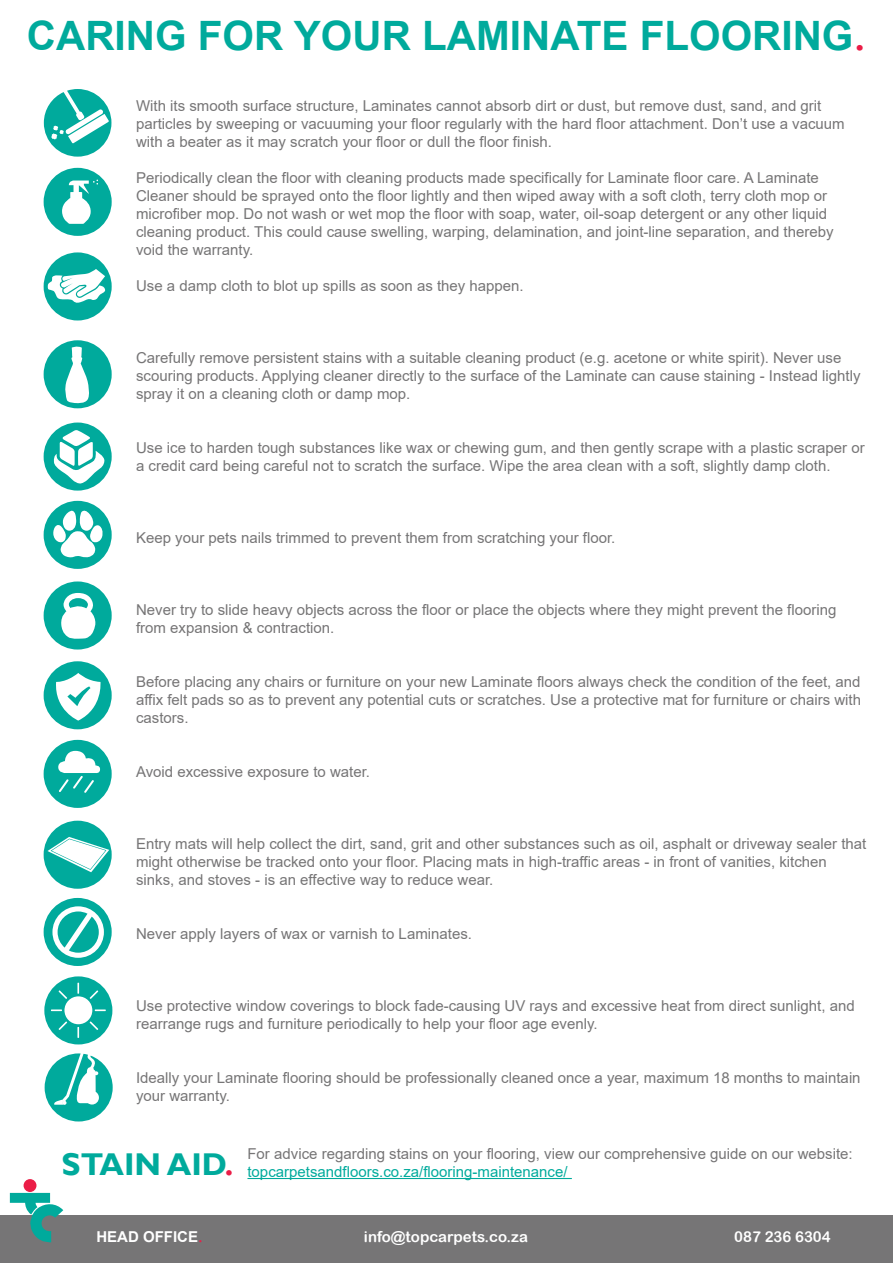
<style>
.page{position:relative;width:893px;height:1263px;background:#fff}
.page>*{position:absolute;margin:0;border:0;box-sizing:border-box;transform-origin:0 0}
.t1{font:700 40.5px "Arial";color:#00aa9c}
.t2{font:700 31.5px "Gill Sans";color:#00aa9c}
.t3{font:15px/18px "Arial";color:#767576}
.t4{font:15px "Arial";color:#00aa9c}
.t5{font:15px "Arial Rounded MT Bold";color:#fff}
.t6{font:700 15px "Arial";color:#fff}
.s1{font-family:"Arial Rounded MT Bold";font-weight:400;color:#eb1d47}
.s2{color:#eb1d47}
</style>
<div class="page">
<div style="left:0;top:1216px;width:893px;height:47px;background:#767576"></div>
<div style="left:24px;top:1179px;width:12px;height:13px;background:#eb1d47;border-radius:50%"></div>
<svg style="left:10px;top:1193px;width:53px;height:50px"></svg>
<svg style="left:45px;top:1053px;width:68px;height:68px"></svg>
<svg style="left:44px;top:89px;width:67px;height:68px"></svg>
<svg style="left:44px;top:168px;width:68px;height:68px"></svg>
<svg style="left:44px;top:252px;width:68px;height:68px"></svg>
<svg style="left:44px;top:340px;width:68px;height:68px"></svg>
<svg style="left:44px;top:422px;width:68px;height:69px"></svg>
<svg style="left:44px;top:501px;width:68px;height:68px"></svg>
<svg style="left:44px;top:581px;width:68px;height:68px"></svg>
<svg style="left:44px;top:661px;width:68px;height:68px"></svg>
<svg style="left:44px;top:740px;width:68px;height:68px"></svg>
<svg style="left:44px;top:821px;width:68px;height:68px"></svg>
<svg style="left:44px;top:898px;width:68px;height:68px"></svg>
<svg style="left:44px;top:976px;width:68px;height:68px"></svg>
<hr style="left:247px;top:1178px;width:325px;height:1px;background:#00aa9c">
<h1 class="t1" style="left:27px;top:7px;width:841px">CARING FOR YOUR LAMINATE FLOORING<span class="s1">.</span></h1>
<p class="t3" style="left:136px;top:97px;width:710px">With its smooth surface structure, Laminates cannot absorb dirt or dust, but remove dust, sand, and grit particles by sweeping or vacuuming your floor regularly with the hard floor attachment. Don’t use a vacuum with a beater as it may scratch your floor or dull the floor finish.</p>
<p class="t3" style="left:136px;top:169px;width:699px">Periodically clean the floor with cleaning products made specifically for Laminate floor care. A Laminate Cleaner should be sprayed onto the floor lightly and then wiped away with a soft cloth, terry cloth mop or microfiber mop. Do not wash or wet mop the floor with soap, water, oil-soap detergent or any other liquid cleaning product. This could cause swelling, warping, delamination, and joint-line separation, and thereby void the warranty.</p>
<p class="t3" style="left:136px;top:277px;width:389px">Use a damp cloth to blot up spills as soon as they happen.</p>
<p class="t3" style="left:136px;top:349px;width:726px">Carefully remove persistent stains with a suitable cleaning product (e.g. acetone or white spirit). Never use scouring products. Applying cleaner directly to the surface of the Laminate can cause staining - Instead lightly spray it on a cleaning cloth or damp mop.</p>
<p class="t3" style="left:136px;top:439px;width:730px">Use ice to harden tough substances like wax or chewing gum, and then gently scrape with a plastic scraper or a credit card being careful not to scratch the surface. Wipe the area clean with a soft, slightly damp cloth.</p>
<p class="t3" style="left:136px;top:529px;width:481px">Keep your pets nails trimmed to prevent them from scratching your floor.</p>
<p class="t3" style="left:136px;top:601px;width:702px">Never try to slide heavy objects across the floor or place the objects where they might prevent the flooring from expansion &amp; contraction.</p>
<p class="t3" style="left:136px;top:673px;width:727px;text-align:justify">Before placing any chairs or furniture on your new Laminate floors always check the condition of the feet, and affix felt pads so as to prevent any potential cuts or scratches. Use a protective mat for furniture or chairs with castors.</p>
<p class="t3" style="left:136px;top:763px;width:236px">Avoid excessive exposure to water.</p>
<p class="t3" style="left:136px;top:835px;width:732px">Entry mats will help collect the dirt, sand, grit and other substances such as oil, asphalt or driveway sealer that might otherwise be tracked onto your floor. Placing mats in high-traffic areas - in front of vanities, kitchen sinks, and stoves - is an effective way to reduce wear.</p>
<p class="t3" style="left:136px;top:925px;width:337px">Never apply layers of wax or varnish to Laminates.</p>
<p class="t3" style="left:136px;top:997px;width:720px">Use protective window coverings to block fade-causing UV rays and excessive heat from direct sunlight, and rearrange rugs and furniture periodically to help your floor age evenly.</p>
<p class="t3" style="left:136px;top:1069px;width:726px">Ideally your Laminate flooring should be professionally cleaned once a year, maximum 18 months to maintain your warranty.</p>
<h2 class="t2" style="left:62px;top:1145px;width:173px">STAIN AID<span class="s2">.</span></h2>
<p class="t3" style="left:247px;top:1144px;width:607px">For advice regarding stains on your flooring, view our comprehensive guide on our website:</p>
<p class="t4" style="left:247px;top:1161px;width:322px">topcarpetsandfloors.co.za/flooring-maintenance/</p>
<p class="t6" style="left:96px;top:1226px;width:108px">HEAD OFFICE<span class="s1">.</span></p>
<p class="t5" style="left:364px;top:1228px;width:165px">info@topcarpets.co.za</p>
<p class="t5" style="left:734px;top:1228px;width:98px">087 236 6304</p>
</div>
